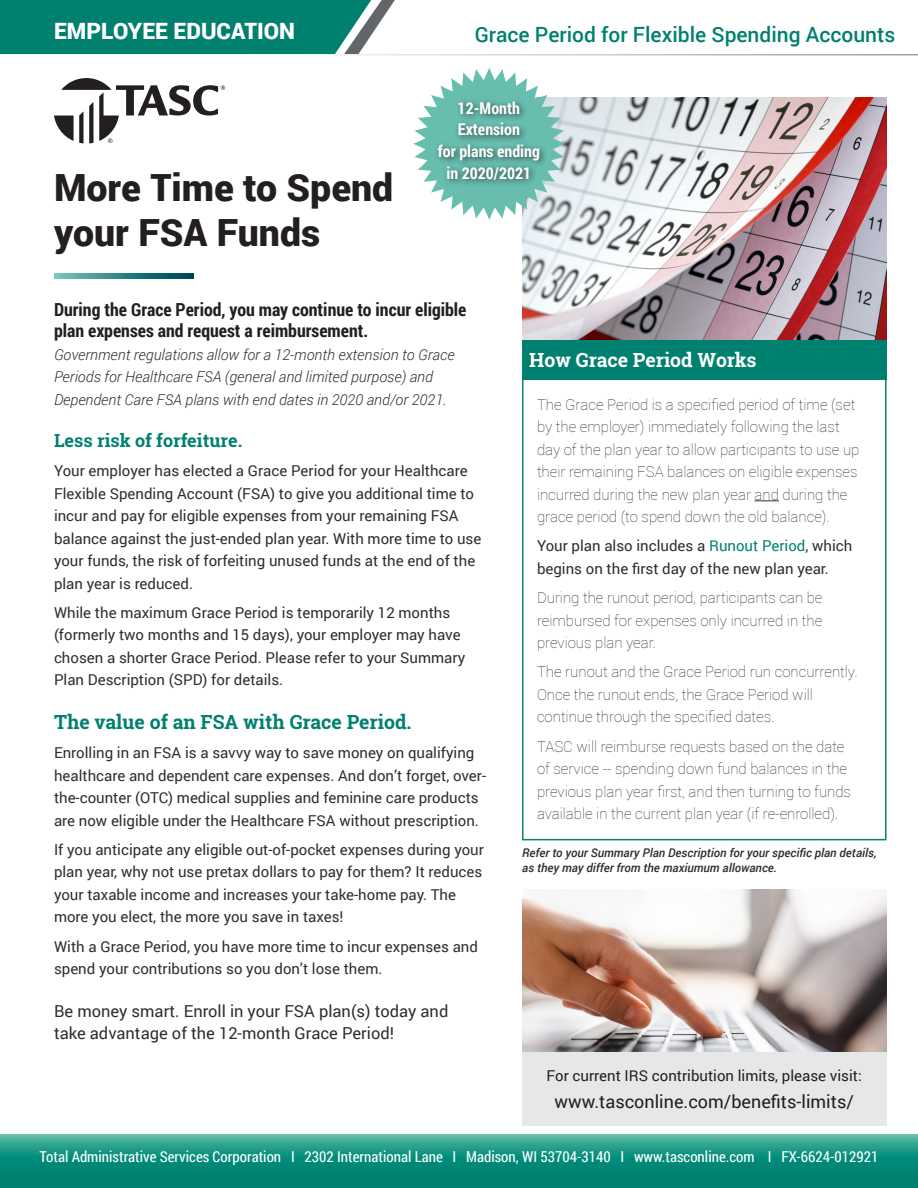
<style>
.page{position:relative;width:918px;height:1188px;background:#fff}
.page>*{position:absolute;margin:0;border:0;box-sizing:border-box;transform-origin:0 0}
.t1{font:900 37.5px "Roboto";color:#231f20}
.t2{font:900 22.5px "Roboto";color:#fff}
.t3{font:500 21px "Roboto";color:#00806f}
.t4{font:700 19.5px "Roboto Slab";color:#00806f}
.t5{font:700 19.5px "Roboto Slab";color:#fff}
.t6{font:700 18px/21.6px "Roboto Condensed";color:#231f20}
.t7{font:18px "Roboto";color:#231f20}
.t8{font:700 18px "Roboto Slab";color:#00806f}
.t9{font:16.5px/22.5px "Roboto";color:#2d2f2f}
.t10{font:700 16.2px/21.6px "Roboto Condensed";color:#fff;text-align:center}
.t11{font:15px/22.5px "Roboto";color:#2d2f2f}
.t12{font:100 15px/22.5px "Roboto";color:#2d2f2f}
.t13{font:italic 300 15px/22.5px "Roboto";color:#2d2f2f}
.t14{font:15px "Roboto Condensed";color:#fff}
.t15{font:15px "Roboto";color:#231f20}
.t16{font:italic 500 12px/14.4px "Roboto";color:#2d2f2f}
.s1{color:#00806f}
</style>
<div class="page">
<img style="left:522px;top:98px;width:364px;height:242px">
<div style="left:522px;top:340px;width:364px;height:500px;border:2px solid #08816f"></div>
<svg style="left:0;top:0;width:395px;height:54px;background:#148778"></svg>
<svg style="left:54px;top:78px;width:171px;height:65px"></svg>
<hr style="left:0;top:54px;width:918px;height:2px;background:#9d9fa1">
<svg style="left:0;top:1134px;width:918px;height:54px;background:#159280"></svg>
<div style="left:522px;top:340px;width:364px;height:40px;background:#00806f"></div>
<svg style="left:755px;top:500px;width:24px;height:1px"></svg>
<svg style="left:413px;top:68px;width:152px;height:152px"></svg>
<div style="left:434px;top:98px;width:114px;height:90px;background:#231f20;opacity:.75"></div>
<svg style="left:54px;top:274px;width:139px;height:5px"></svg>
<div style="left:522px;top:1045px;width:364px;height:80px;background:#e6e7e9"></div>
<img style="left:522px;top:890px;width:364px;height:162px">
<p class="t2" style="left:54px;top:15px;width:242px">EMPLOYEE EDUCATION</p>
<p class="t1" style="left:54px;top:161px;width:341px">More Time to Spend</p>
<p class="t1" style="left:54px;top:206px;width:268px">your FSA Funds</p>
<p class="t3" style="left:475px;top:19px;width:422px">Grace Period for Flexible Spending Accounts</p>
<p class="t10" style="left:458px;top:97px;width:64px">12-Month</p>
<p class="t10" style="left:458px;top:118px;width:64px">Extension</p>
<p class="t10" style="left:438px;top:140px;width:104px">for plans ending in 2020/2021</p>
<p class="t6" style="left:54px;top:298px;width:414px">During the Grace Period, you may continue to incur eligible plan expenses and request a reimbursement.</p>
<p class="t13" style="left:54px;top:343px;width:402px">Government regulations allow for a 12-month extension to Grace<br>Periods for Healthcare FSA (general and limited purpose) and<br>Dependent Care FSA plans with end dates in 2020 and/or 2021.</p>
<p class="t8" style="left:54px;top:428px;width:190px">Less risk of forfeiture.</p>
<p class="t11" style="left:54px;top:459px;width:429px">Your employer has elected a Grace Period for your Healthcare Flexible Spending Account (FSA) to give you additional time to incur and pay for eligible expenses from your remaining FSA balance against the just-ended plan year. With more time to use your funds, the risk of forfeiting unused funds at the end of the plan year is reduced.</p>
<p class="t11" style="left:54px;top:601px;width:413px">While the maximum Grace Period is temporarily 12 months (formerly two months and 15 days), your employer may have chosen a shorter Grace Period. Please refer to your Summary Plan Description (SPD) for details.</p>
<p class="t4" style="left:54px;top:709px;width:359px">The value of an FSA with Grace Period.</p>
<p class="t11" style="left:54px;top:741px;width:434px">Enrolling in an FSA is a savvy way to save money on qualifying healthcare and dependent care expenses. And don’t forget, over&shy;the-counter (OTC) medical supplies and feminine care products are now eligible under the Healthcare FSA without prescription.</p>
<p class="t11" style="left:54px;top:838px;width:431px">If you anticipate any eligible out-of-pocket expenses during your plan year, why not use pretax dollars to pay for them? It reduces your taxable income and increases your take-home pay. The more you elect, the more you save in taxes!</p>
<p class="t11" style="left:54px;top:935px;width:426px">With a Grace Period, you have more time to incur expenses and spend your contributions so you don’t lose them.</p>
<p class="t9" style="left:54px;top:999px;width:396px">Be money smart. Enroll in your FSA plan(s) today and take advantage of the 12-month Grace Period!</p>
<p class="t5" style="left:529px;top:347px;width:229px">How Grace Period Works</p>
<p class="t12" style="left:537px;top:393px;width:324px">The Grace Period is a specified period of time (set by the employer) immediately following the last day of the plan year to allow participants to use up their remaining FSA balances on eligible expenses incurred during the new plan year and during the grace period (to spend down the old balance).</p>
<p class="t11" style="left:537px;top:534px;width:317px">Your plan also includes a <span class="s1">Runout Period</span>, which begins on the first day of the new plan year.</p>
<p class="t12" style="left:537px;top:586px;width:287px;text-align:justify">During the runout period, participants can be reimbursed for expenses only incurred in the previous plan year.</p>
<p class="t12" style="left:537px;top:660px;width:322px">The runout and the Grace Period run concurrently.<br>Once the runout ends, the Grace Period will continue through the specified dates.</p>
<p class="t12" style="left:537px;top:735px;width:316px">TASC will reimburse requests based on the date of service -- spending down fund balances in the previous plan year first, and then turning to funds available in the current plan year (if re-enrolled).</p>
<p class="t16" style="left:522px;top:846px;width:356px">Refer to your Summary Plan Description for your specific plan details, as they may differ from the maxiumum allowance.</p>
<p class="t15" style="left:547px;top:1066px;width:317px">For current IRS contribution limits, please visit:</p>
<p class="t7" style="left:555px;top:1089px;width:301px">www.tasconline.com/benefits-limits/</p>
<p class="t14" style="left:39px;top:1147px;width:841px">Total Administrative Services Corporation I 2302 International Lane I Madison, WI 53704-3140 I www.tasconline.com I FX-6624-012921</p>
</div>
